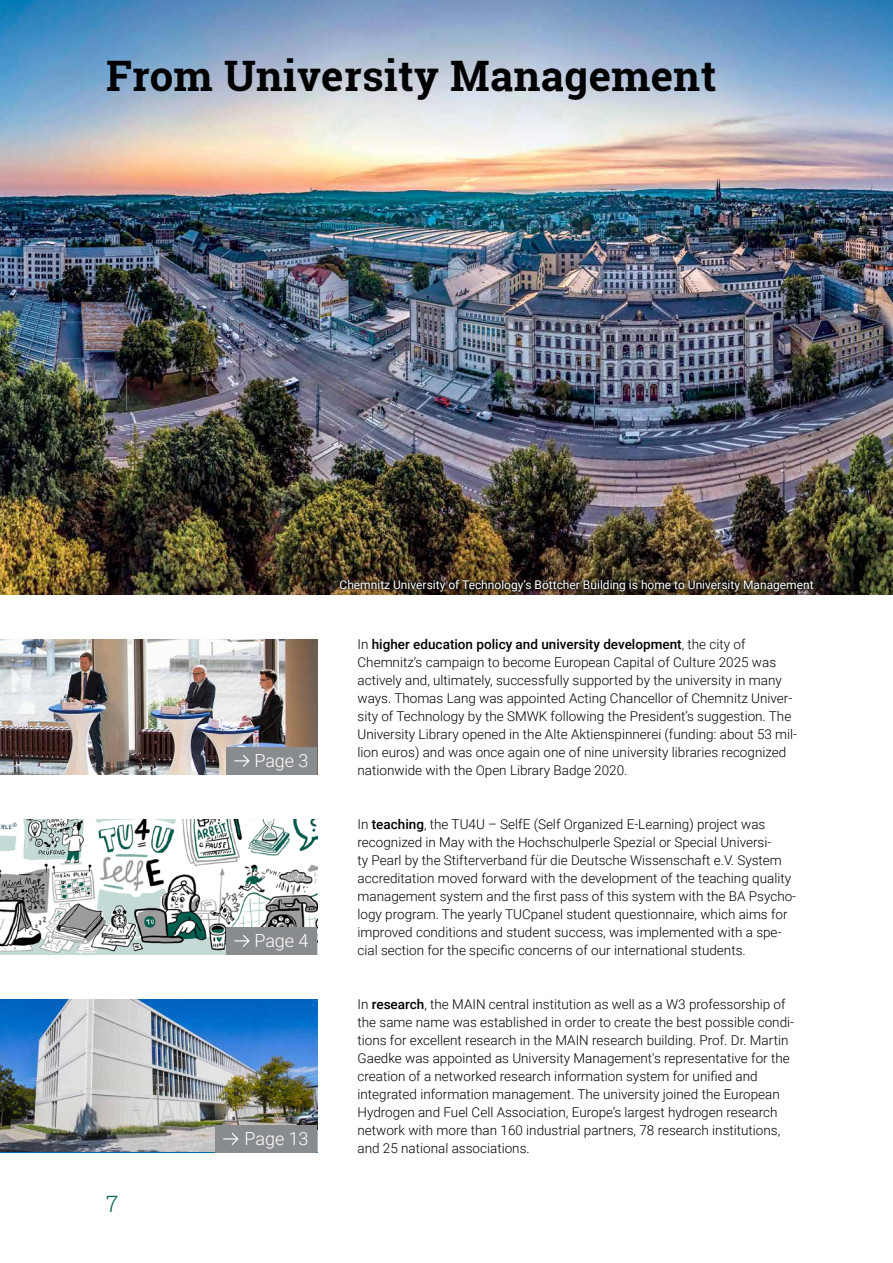
<style>
.page{position:relative;width:893px;height:1263px;background:#fff}
.page>*{position:absolute;margin:0;border:0;box-sizing:border-box;transform-origin:0 0}
.Überschrift_001{font:700 42px "Roboto Slab";letter-spacing:.01em;color:#000}
.t1{font:300 22.5px "Roboto Slab";color:#006254}
.Überschrift_klein{font:300 18px "Roboto";color:#fff}
.Fließtext_am_Raster{font:300 13.5px/18px "Roboto";color:#000}
.Bildtext_weiß{font:12px "Roboto";color:#fff}
.s1{font-weight:500}
</style>
<div class="page">
<img style="left:0;top:999px;width:317px;height:152px">
<img style="left:0;top:639px;width:317px;height:135px">
<img style="left:0;top:819px;width:317px;height:135px">
<img style="left:0;top:0;width:893px;height:594px">
<img style="left:337px;top:577px;width:480px;height:17px">
<div style="left:227px;top:747px;width:90px;height:27px;background:#898c8e"></div>
<svg style="left:234px;top:755px;width:16px;height:12px"></svg>
<div style="left:215px;top:1125px;width:102px;height:27px;background:#898c8e"></div>
<svg style="left:223px;top:1133px;width:16px;height:12px"></svg>
<div style="left:227px;top:927px;width:90px;height:27px;background:#898c8e"></div>
<svg style="left:234px;top:935px;width:16px;height:12px"></svg>
<p class="Überschrift_001" style="left:106px;top:47px;width:612px">From University Management</p>
<h2 class="t1" style="left:106px;top:1188px;width:14px">7</h2>
<p class="Überschrift_klein" style="left:254px;top:748px;width:56px">Page 3</p>
<p class="Überschrift_klein" style="left:254px;top:928px;width:56px">Page 4</p>
<p class="Überschrift_klein" style="left:244px;top:1126px;width:66px">Page 13</p>
<p class="Bildtext_weiß" style="left:339px;top:576px;width:476px">Chemnitz University of Technology’s Böttcher Building is home to University Management</p>
<p class="Fließtext_am_Raster" style="left:357px;top:635px;width:441px">In <span class="s1">higher education policy and university development</span>, the city of Chemnitz’s campaign to become European Capital of Culture 2025 was actively and, ultimately, successfully supported by the university in many ways. Thomas Lang was appointed Acting Chancellor of Chemnitz Univer&shy;sity of Technology by the SMWK following the President’s suggestion. The University Library opened in the Alte Aktienspinnerei (funding: about 53 mil&shy;lion euros) and was once again one of nine university libraries recognized nationwide with the Open Library Badge 2020.</p>
<p class="Fließtext_am_Raster" style="left:357px;top:815px;width:440px">In <span class="s1">teaching</span>, the TU4U – SelfE (Self Organized E-Learning) project was recognized in May with the Hochschulperle Spezial or Special Universi-<br>ty Pearl by the Stifterverband für die Deutsche Wissenschaft e.V. System accreditation moved forward with the development of the teaching quality management system and the first pass of this system with the BA Psycho&shy;logy program. The yearly TUCpanel student questionnaire, which aims for improved conditions and student success, was implemented with a spe&shy;cial section for the specific concerns of our international students.</p>
<p class="Fließtext_am_Raster" style="left:357px;top:995px;width:438px">In <span class="s1">research</span>, the MAIN central institution as well as a W3 professorship of the same name was established in order to create the best possible condi&shy;tions for excellent research in the MAIN research building. Prof. Dr. Martin Gaedke was appointed as University Management's representative for the creation of a networked research information system for unified and integrated information management. The university joined the European Hydrogen and Fuel Cell Association, Europe’s largest hydrogen research network with more than 160 industrial partners, 78 research institutions, and 25 national associations.</p>
</div>
